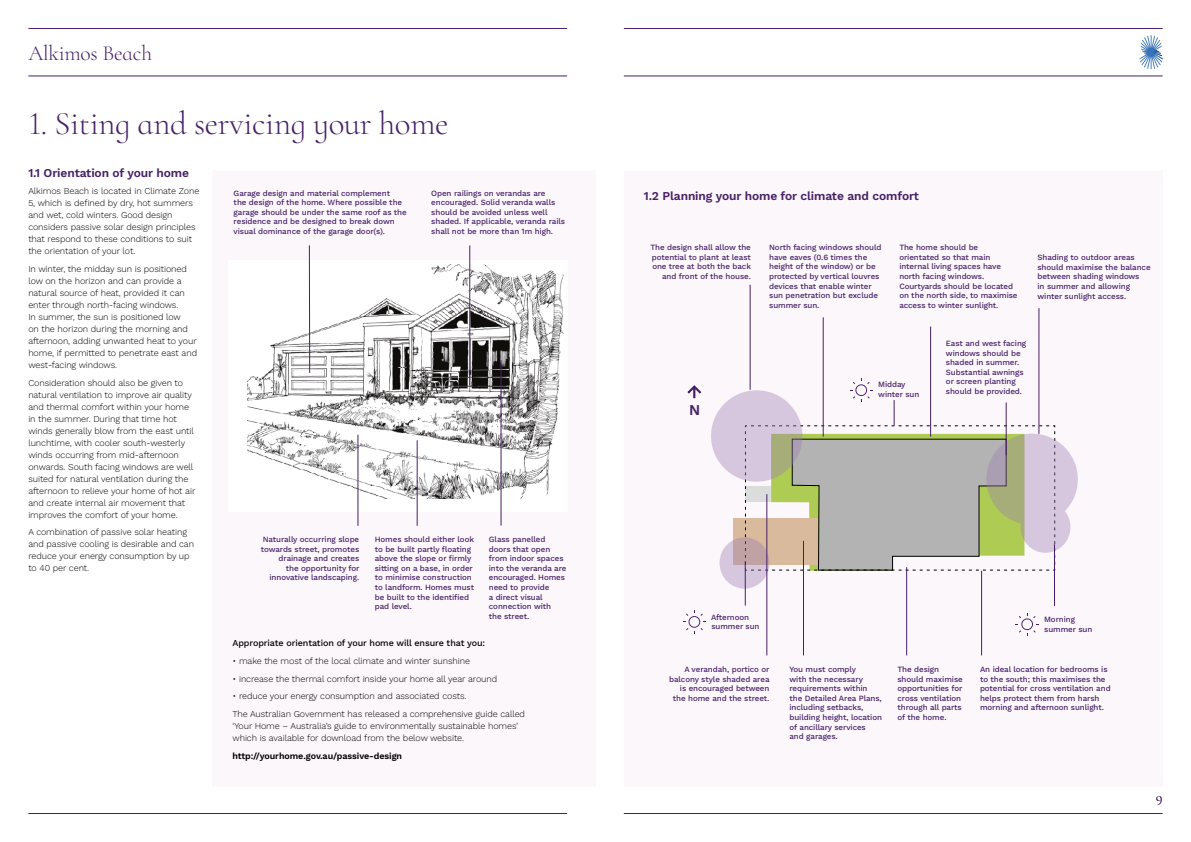
<style>
.page{position:relative;width:1191px;height:842px;background:#fff}
.page>*{position:absolute;margin:0;border:0;box-sizing:border-box;transform-origin:0 0}
.t1{font:300 33px "Cormorant Infant";letter-spacing:-.01em;color:#462066}
.t2{font:300 21.5px "Cormorant Infant";letter-spacing:-.01em;color:#462066}
.t3{font:600 15px "Work Sans";color:#462066}
.t4{font:300 14px "Cormorant Infant";color:#462066}
.t5{font:600 12px "Work Sans";letter-spacing:-.01em;color:#462066}
.t6{font:300 9px/12px "Work Sans";letter-spacing:-.01em;color:#000}
.t7{font:500 9px "Work Sans";letter-spacing:-.01em;color:#000}
.t8{font:600 9px "Work Sans";letter-spacing:-.01em;color:#000}
.t9{font:500 8px/9.6px "Work Sans";letter-spacing:-.01em;color:#462066}
</style>
<div class="page">
<div style="left:212px;top:170px;width:383px;height:616px;background:#fcf7fb"></div>
<div style="left:624px;top:170px;width:538px;height:616px;background:#fcf7fb"></div>
<hr style="left:28px;top:28px;width:539px;height:1px;background:#462066">
<hr style="left:624px;top:28px;width:538px;height:1px;background:#462066">
<hr style="left:28px;top:76px;width:539px;height:1px;background:#462066">
<hr style="left:624px;top:76px;width:538px;height:1px;background:#462066">
<hr style="left:28px;top:813px;width:539px;height:1px;background:#462066">
<hr style="left:624px;top:813px;width:538px;height:1px;background:#462066">
<svg style="left:1139px;top:35px;width:23px;height:34px"></svg>
<div style="left:228px;top:260px;width:339px;height:252px;background:#fff"></div>
<img style="left:248px;top:264px;width:315px;height:234px">
<hr style="left:357px;top:435px;width:1px;height:91px;background:#462066">
<hr style="left:417px;top:440px;width:1px;height:86px;background:#462066">
<hr style="left:469px;top:245px;width:1px;height:140px;background:#462066">
<hr style="left:500px;top:360px;width:1px;height:165px;background:#462066">
<svg style="left:308px;top:245px;width:2px;height:129px"></svg>
<div style="left:733px;top:518px;width:85px;height:47px;background:#daba9c"></div>
<div style="left:711px;top:390px;width:91px;height:92px;background:#d6c7de;border-radius:50%"></div>
<svg style="left:719px;top:537px;width:50px;height:52px"></svg>
<svg style="left:687px;top:385px;width:14px;height:13px"></svg>
<hr style="left:981px;top:571px;width:1px;height:84px;background:#462066">
<hr style="left:906px;top:567px;width:1px;height:88px;background:#462066">
<hr style="left:803px;top:541px;width:1px;height:114px;background:#462066">
<hr style="left:766px;top:494px;width:1px;height:161px;background:#462066">
<hr style="left:1054px;top:544px;width:1px;height:62px;background:#462066">
<hr style="left:744px;top:561px;width:2px;height:44px;background:#462066">
<svg style="left:683px;top:610px;width:22px;height:23px"></svg>
<svg style="left:1015px;top:613px;width:23px;height:23px"></svg>
<hr style="left:749px;top:285px;width:1px;height:105px;background:#462066">
<svg style="left:745px;top:379px;width:332px;height:192px"></svg>
<hr style="left:930px;top:327px;width:1px;height:110px;background:#462066">
<hr style="left:822px;top:317px;width:1px;height:120px;background:#462066">
<hr style="left:1038px;top:308px;width:1px;height:126px;background:#462066">
<hr style="left:1005px;top:402px;width:1px;height:53px;background:#462066">
<h2 class="t2" style="left:28px;top:40px;width:125px">Alkimos Beach</h2>
<h1 class="t1" style="left:28px;top:104px;width:421px">1. Siting and servicing your home</h1>
<h3 class="t5" style="left:28px;top:164px;width:162px">1.1 Orientation of your home</h3>
<p class="t6" style="left:28px;top:185px;width:172px">Alkimos Beach is located in Climate Zone 5, which is defined by dry, hot summers and wet, cold winters. Good design considers passive solar design principles that respond to these conditions to suit the orientation of your lot.</p>
<p class="t6" style="left:28px;top:263px;width:170px">In winter, the midday sun is positioned low on the horizon and can provide a natural source of heat, provided it can enter through north-facing windows.<br>In summer, the sun is positioned low<br>on the horizon during the morning and afternoon, adding unwanted heat to your home, if permitted to penetrate east and west-facing windows.</p>
<p class="t6" style="left:28px;top:376px;width:169px">Consideration should also be given to natural ventilation to improve air quality and thermal comfort within your home in the summer. During that time hot winds generally blow from the east until lunchtime, with cooler south-westerly winds occurring from mid-afternoon onwards. South facing windows are well suited for natural ventilation during the afternoon to relieve your home of hot air and create internal air movement that improves the comfort of your home.</p>
<p class="t6" style="left:28px;top:526px;width:167px">A combination of passive solar heating and passive cooling is desirable and can reduce your energy consumption by up to 40 per cent.</p>
<p class="t9" style="left:234px;top:188px;width:175px">Garage design and material complement<br>the design of the home. Where possible the garage should be under the same roof as the residence and be designed to break down visual dominance of the garage door(s).</p>
<p class="t9" style="left:431px;top:188px;width:135px">Open railings on verandas are encouraged. Solid veranda walls should be avoided unless well shaded. If applicable, veranda rails shall not be more than 1m high.</p>
<p class="t9" style="left:261px;top:534px;width:100px;text-align:right">Naturally occurring slope towards street, promotes drainage and creates<br>the opportunity for innovative landscaping.</p>
<p class="t9" style="left:375px;top:534px;width:101px">Homes should either look to be built partly floating above the slope or firmly sitting on a base, in order to minimise construction to landform. Homes must be built to the identified pad level.</p>
<p class="t9" style="left:489px;top:534px;width:79px">Glass panelled doors that open from indoor spaces into the veranda are encouraged. Homes need to provide<br>a direct visual connection with<br>the street.</p>
<p class="t7" style="left:232px;top:636px;width:254px">Appropriate orientation of your home will ensure that you:</p>
<p class="t6" style="left:232px;top:654px;width:239px">• make the most of the local climate and winter sunshine</p>
<p class="t6" style="left:232px;top:672px;width:266px">• increase the thermal comfort inside your home all year around</p>
<p class="t6" style="left:232px;top:687px;width:294px;line-height:17.7px">• reduce your energy consumption and associated costs.<br>The Australian Government has released a comprehensive guide called</p>
<p class="t6" style="left:232px;top:719px;width:287px">‘Your Home – Australia’s guide to environmentally sustainable homes’ which is available for download from the below website.</p>
<p class="t8" style="left:232px;top:749px;width:171px">http://yourhome.gov.au/passive-design</p>
<h3 class="t5" style="left:644px;top:187px;width:276px">1.2 Planning your home for climate and comfort</h3>
<p class="t9" style="left:650px;top:242px;width:102px;text-align:right">The design shall allow the potential to plant at least one tree at both the back and front of the house.</p>
<p class="t9" style="left:769px;top:242px;width:114px">North facing windows should have eaves (0.6 times the height of the window) or be protected by vertical louvres devices that enable winter sun penetration but exclude summer sun.</p>
<p class="t9" style="left:899px;top:242px;width:120px">The home should be orientated so that main internal living spaces have north facing windows.<br>Courtyards should be located on the north side, to maximise access to winter sunlight.</p>
<p class="t9" style="left:1037px;top:252px;width:115px">Shading to outdoor areas should maximise the balance between shading windows<br>in summer and allowing winter sunlight access.</p>
<h3 class="t3" style="left:689px;top:399px;width:13px">N</h3>
<p class="t9" style="left:878px;top:379px;width:43px">Midday winter sun</p>
<p class="t9" style="left:946px;top:338px;width:82px">East and west facing windows should be shaded in summer.<br>Substantial awnings or screen planting should be provided.</p>
<p class="t9" style="left:711px;top:612px;width:50px">Afternoon summer sun</p>
<p class="t9" style="left:1044px;top:614px;width:50px">Morning summer sun</p>
<p class="t9" style="left:669px;top:664px;width:102px;text-align:right">A verandah, portico or balcony style shaded area is encouraged between the home and the street.</p>
<p class="t9" style="left:789px;top:664px;width:94px">You must comply<br>with the necessary requirements within the Detailed Area Plans, including setbacks, building height, location of ancillary services and garages.</p>
<p class="t9" style="left:897px;top:664px;width:67px">The design should maximise opportunities for cross ventilation through all parts of the home.</p>
<p class="t9" style="left:980px;top:664px;width:132px">An ideal location for bedrooms is to the south; this maximises the potential for cross ventilation and helps protect them from harsh morning and afternoon sunlight.</p>
<h3 class="t4" style="left:1155px;top:792px;width:8px">9</h3>
</div>
